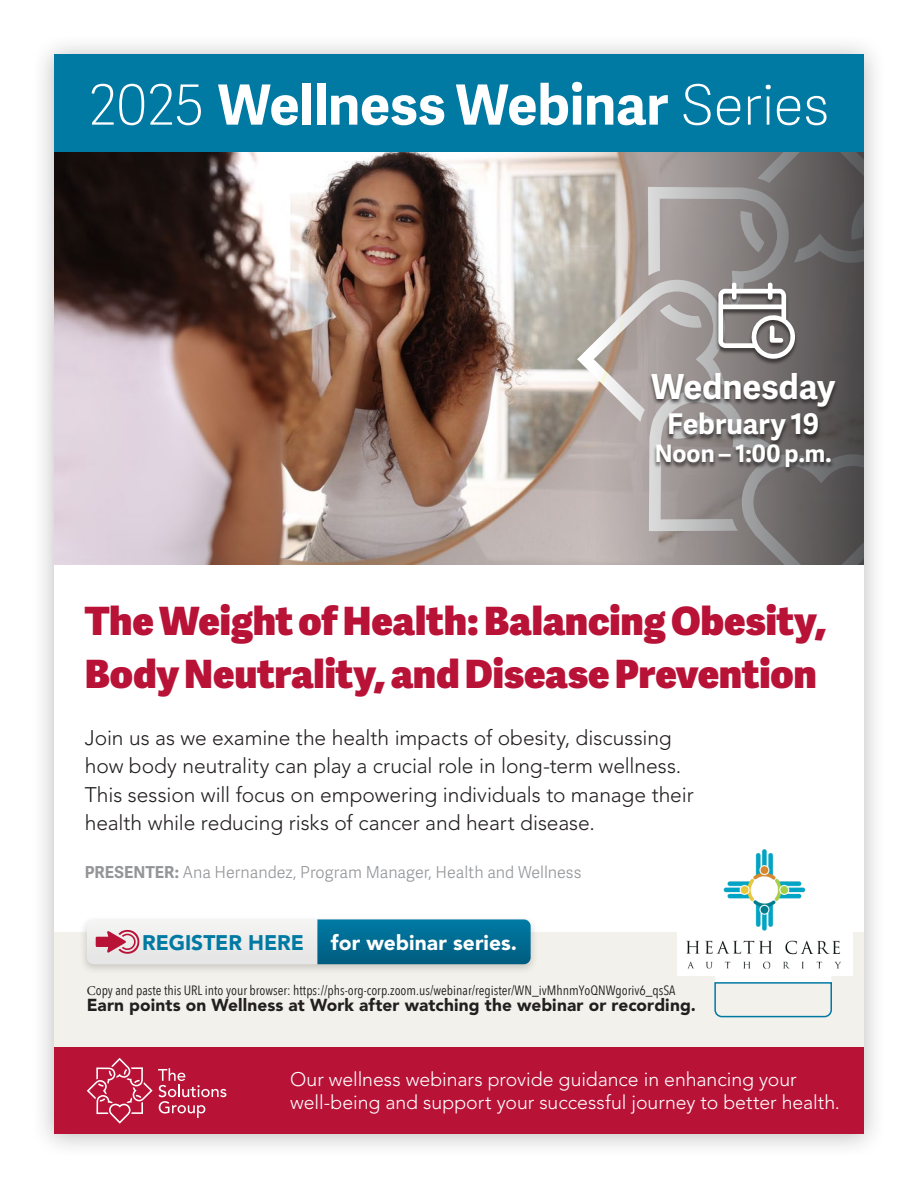
<style>
.page{position:relative;width:918px;height:1188px;background:#fff}
.page>*{position:absolute;margin:0;border:0;box-sizing:border-box;transform-origin:0 0}
.t1{font:700 55.5px "Adelle Sans";letter-spacing:-.01em;color:#fff}
.t2{font:800 39px/52.5px "Adelle Sans";color:#b81237}
.t3{font:700 34.5px "Adelle Sans";letter-spacing:-.005em;color:#fff}
.t4{font:700 28.5px "Adelle Sans";color:#fff}
.t5{font:700 24px "Adelle Sans";color:#fff}
.t6{font:300 21px/28.5px "Avenir LT Std";letter-spacing:-.005em;color:#231f20}
.t7{font:900 21px "Avenir LT Std";letter-spacing:.005em;color:#fff}
.t8{font:900 21px "Avenir LT Std";letter-spacing:-.005em;color:#0079a3}
.t9{font:300 19.5px/23.4px "Avenir LT Std";letter-spacing:-.005em;color:#fff}
.t10{font:900 17.25px "Avenir LT Std";letter-spacing:.005em;color:#231f20}
.t11{font:300 16.5px "Adelle Sans";color:#939598}
.t12{font:13.5px "Avenir Next Condensed";color:#231f20}
.s1{font-weight:100}
.s2{font-weight:700}
.s3{font-family:"Minion Pro"}
</style>
<div class="page">
<div style="left:31px;top:34px;width:856px;height:1125px;background:#231f20;opacity:.3"></div>
<div style="left:54px;top:54px;width:810px;height:1080px;background:#fff"></div>
<div style="left:54px;top:54px;width:810px;height:98px;background:#0079a3"></div>
<div style="left:54px;top:1047px;width:810px;height:87px;background:#b81237"></div>
<img style="left:54px;top:152px;width:523px;height:413px">
<div style="left:54px;top:932px;width:810px;height:115px;background:#f3f1eb"></div>
<div style="left:79px;top:915px;width:459px;height:60px;background:#231f20;opacity:.2"></div>
<svg style="left:714px;top:976px;width:118px;height:42px"></svg>
<svg style="left:87px;top:919px;width:444px;height:45px"></svg>
<svg style="left:577px;top:152px;width:287px;height:413px;background:#8e8887"></svg>
<svg style="left:87px;top:1058px;width:139px;height:66px"></svg>
<img style="left:678px;top:849px;width:174px;height:127px">
<h1 class="t1" style="left:88px;top:64px;width:743px"><span class="s1">2025</span> Wellness Webinar <span class="s1">Series</span></h1>
<h3 class="t3" style="left:651px;top:361px;width:186px">Wednesday</h3>
<h3 class="t4" style="left:667px;top:403px;width:154px">February 19</h3>
<p class="t5" style="left:655px;top:436px;width:178px">Noon – 1:00 p.m.</p>
<h2 class="t2" style="left:85px;top:594px;width:743px">The Weight of Health: Balancing Obesity,<br>Body Neutrality, and Disease Prevention</h2>
<p class="t6" style="left:85px;top:723px;width:610px">Join us as we examine the health impacts of obesity, discussing how body neutrality can play a crucial role in long-term wellness.<br>This session will focus on empowering individuals to manage their health while reducing risks of cancer and heart disease.</p>
<p class="t11" style="left:85px;top:860px;width:498px"><span class="s2">PRESENTER:</span> Ana Hernandez, Program Manager, Health and Wellness</p>
<p class="t8" style="left:142px;top:930px;width:163px">REGISTER HERE</p>
<p class="t7" style="left:331px;top:930px;width:188px">for webinar series.</p>
<p class="t12" style="left:87px;top:979px;width:590px"><span class="s3">C</span>opy and paste this URL into your browser: https://phs-org-corp.zoom.us/webinar/register/WN_ivMhnmYoQNWgoriv6_qsSA</p>
<p class="t10" style="left:87px;top:995px;width:611px">Earn points on Wellness at Work after watching the webinar or recording.</p>
<p class="t9" style="left:290px;top:1068px;width:551px">Our wellness webinars provide guidance in enhancing your well-being and support your successful journey to better health.</p>
</div>
